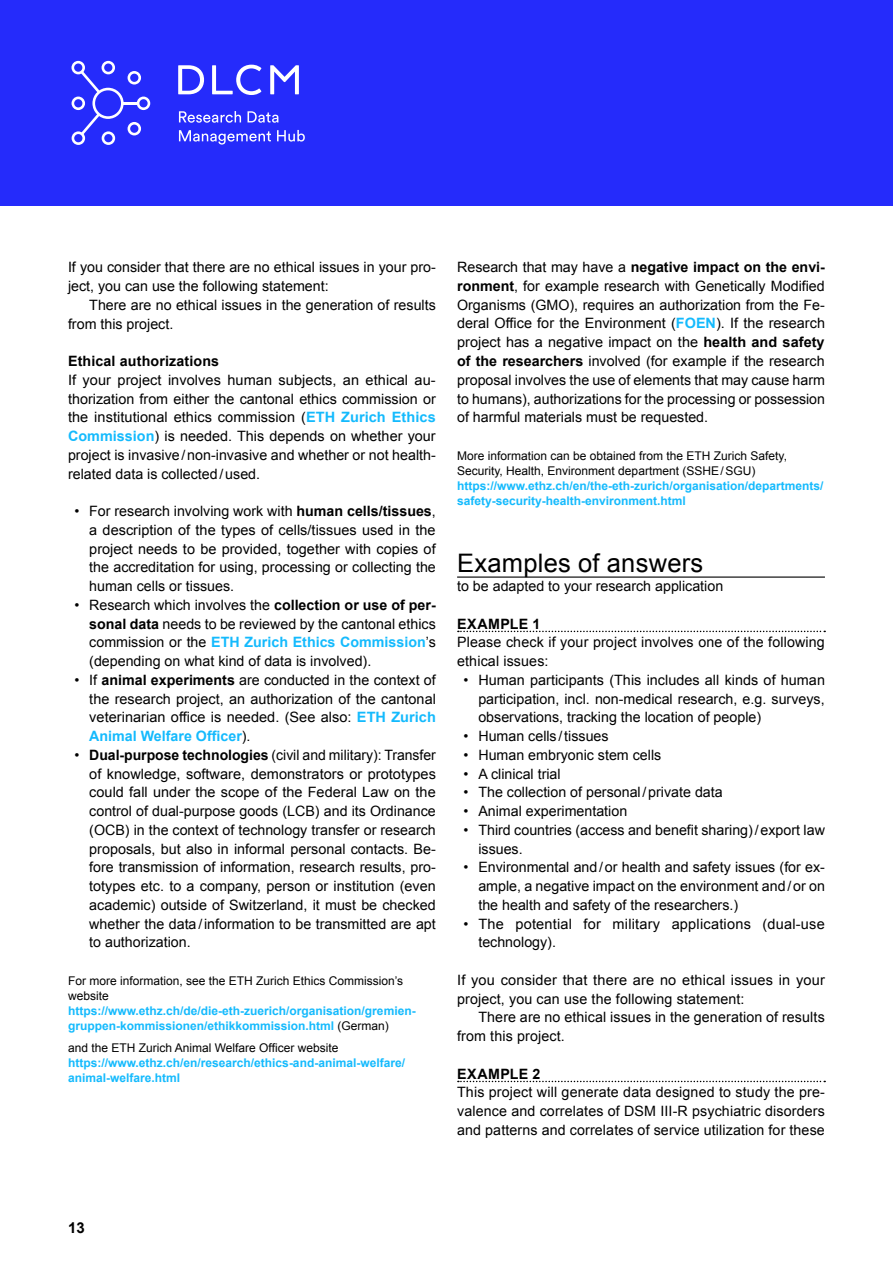
<style>
.page{position:relative;width:893px;height:1263px;background:#fff}
.page>*{position:absolute;margin:0;border:0;box-sizing:border-box;transform-origin:0 0}
.t1{font:25.5px "Arial";letter-spacing:.01em;color:#000}
.t2{font:700 15px "Arial";color:#000}
.t3{font:14.25px/18.8px "Arial";color:#000;text-align:justify}
.t4{font:700 14.25px "Arial";letter-spacing:.01em;color:#000}
.t5{font:700 12px/15px "Arial";color:#14bafd}
.t6{font:12px/15px "Arial";color:#000}
.s1{font-weight:700;color:#14bafd}
.s2{font-weight:700}
.s3{font-weight:400;color:#000}
</style>
<div class="page">
<div style="left:0;top:0;width:893px;height:206px;background:#252bfb"></div>
<svg style="left:71px;top:61px;width:79px;height:84px"></svg>
<svg style="left:179px;top:111px;width:62px;height:12px"></svg>
<svg style="left:248px;top:111px;width:31px;height:12px"></svg>
<svg style="left:179px;top:130px;width:92px;height:15px"></svg>
<svg style="left:277px;top:130px;width:28px;height:12px"></svg>
<svg style="left:178px;top:65px;width:26px;height:29px"></svg>
<svg style="left:212px;top:65px;width:49px;height:30px"></svg>
<svg style="left:270px;top:65px;width:29px;height:29px"></svg>
<hr style="left:457px;top:576px;width:368px;height:2px;background:#000">
<svg style="left:458px;top:631px;width:367px;height:1px"></svg>
<svg style="left:458px;top:1081px;width:367px;height:1px"></svg>
<p class="t3" style="left:68px;top:258px;width:369px">If you consider that there are no ethical issues in your pro&shy;ject, you can use the following statement:</p>
<p class="t3" style="left:68px;top:295px;width:369px;text-indent:21px">There are no ethical issues in the generation of results from this project.</p>
<p class="t4" style="left:68px;top:352px;width:153px">Ethical authorizations</p>
<p class="t3" style="left:68px;top:370px;width:369px">If your project involves human subjects, an ethical au&shy;thorization from either the cantonal ethics commission or the institutional ethics commission (<span class="s1">ETH Zurich Ethics Commission</span>) is needed. This depends on whether your project is invasive/non-invasive and whether or not health&shy;related data is collected/used.</p>
<p class="t3" style="left:89px;top:502px;width:348px;text-indent:-15px">• For research involving work with <span class="s2">human cells/tissues</span>, a description of the types of cells/tissues used in the project needs to be provided, together with copies of the accreditation for using, processing or collecting the human cells or tissues.</p>
<p class="t3" style="left:89px;top:595px;width:348px;text-indent:-15px">• Research which involves the <span class="s2">collection or use of per&shy;sonal data</span> needs to be reviewed by the cantonal ethics commission or the <span class="s1">ETH Zurich Ethics Commission</span>’s (depending on what kind of data is involved).</p>
<p class="t3" style="left:89px;top:670px;width:348px;text-indent:-15px">• If <span class="s2">animal experiments</span> are conducted in the context of the research project, an authorization of the cantonal veterinarian office is needed. (See also: <span class="s1">ETH Zurich Animal Welfare Officer</span>).</p>
<p class="t3" style="left:89px;top:745px;width:348px;text-indent:-15px">• <span class="s2">Dual-purpose technologies</span> (civil and military): Transfer of knowledge, software, demonstrators or prototypes could fall under the scope of the Federal Law on the control of dual-purpose goods (LCB) and its Ordinance (OCB) in the context of technology transfer or research proposals, but also in informal personal contacts. Be&shy;fore transmission of information, research results, pro&shy;totypes etc. to a company, person or institution (even academic) outside of Switzerland, it must be checked whether the data/information to be transmitted are apt to authorization.</p>
<p class="t6" style="left:68px;top:973px;width:337px">For more information, see the ETH Zurich Ethics Commission’s website</p>
<p class="t5" style="left:68px;top:1003px;width:349px">https://www.ethz.ch/de/die-eth-zuerich/organisation/gremien&shy;gruppen-kommissionen/ethikkommission.html <span class="s3">(German)</span></p>
<p class="t6" style="left:68px;top:1041px;width:272px">and the ETH Zurich Animal Welfare Officer website</p>
<p class="t5" style="left:68px;top:1056px;width:338px">https://www.ethz.ch/en/research/ethics-and-animal-welfare/ animal-welfare.html</p>
<p class="t3" style="left:457px;top:258px;width:369px">Research that may have a <span class="s2">negative impact on the envi&shy;ronment</span>, for example research with Genetically Modified Organisms (GMO), requires an authorization from the Fe&shy;deral Office for the Environment (<span class="s1">FOEN</span>). If the research project has a negative impact on the <span class="s2">health and safety of the researchers</span> involved (for example if the research proposal involves the use of elements that may cause harm to humans), authorizations for the processing or possession of harmful materials must be requested.</p>
<p class="t6" style="left:457px;top:448px;width:331px">More information can be obtained from the ETH Zurich Safety,<br>Security, Health, Environment department (SSHE/SGU)</p>
<p class="t5" style="left:457px;top:478px;width:368px">https://www.ethz.ch/en/the-eth-zurich/organisation/departments/ safety-security-health-environment.html</p>
<h1 class="t1" style="left:457px;top:547px;width:248px">Examples of answers</h1>
<p class="t3" style="left:457px;top:577px;width:268px">to be adapted to your research application</p>
<p class="t4" style="left:457px;top:614px;width:32px">Example</p>
<p class="t4" style="left:533px;top:614px;width:9px">1</p>
<p class="t3" style="left:457px;top:633px;width:369px">Please check if your project involves one of the following ethical issues:</p>
<p class="t3" style="left:478px;top:670px;width:348px;text-indent:-15px">• Human participants (This includes all kinds of human participation, incl. non-medical research, e.g. surveys, observations, tracking the location of people)</p>
<p class="t3" style="left:463px;top:727px;width:147px">• Human cells/tissues</p>
<p class="t3" style="left:463px;top:745px;width:199px">• Human embryonic stem cells</p>
<p class="t3" style="left:463px;top:764px;width:99px">• A clinical trial</p>
<p class="t3" style="left:463px;top:783px;width:261px">• The collection of personal/private data</p>
<p class="t3" style="left:463px;top:802px;width:165px">• Animal experimentation</p>
<p class="t3" style="left:478px;top:820px;width:348px;text-indent:-15px">• Third countries (access and benefit sharing)/export law issues.</p>
<p class="t3" style="left:478px;top:858px;width:348px;text-indent:-15px">• Environmental and/or health and safety issues (for ex&shy;ample, a negative impact on the environment and/or on the health and safety of the researchers.)</p>
<p class="t3" style="left:478px;top:914px;width:348px;text-indent:-15px">• The potential for military applications (dual-use technology).</p>
<p class="t3" style="left:457px;top:970px;width:369px">If you consider that there are no ethical issues in your project, you can use the following statement:</p>
<p class="t3" style="left:457px;top:1008px;width:369px;text-indent:21px">There are no ethical issues in the generation of results from this project.</p>
<p class="t4" style="left:457px;top:1064px;width:32px">Example</p>
<p class="t4" style="left:533px;top:1064px;width:9px">2</p>
<p class="t3" style="left:457px;top:1083px;width:369px">This project will generate data designed to study the pre&shy;valence and correlates of DSM III-R psychiatric disorders and patterns and correlates of service utilization for these</p>
<p class="t2" style="left:68px;top:1217px;width:18px">13</p>
</div>
